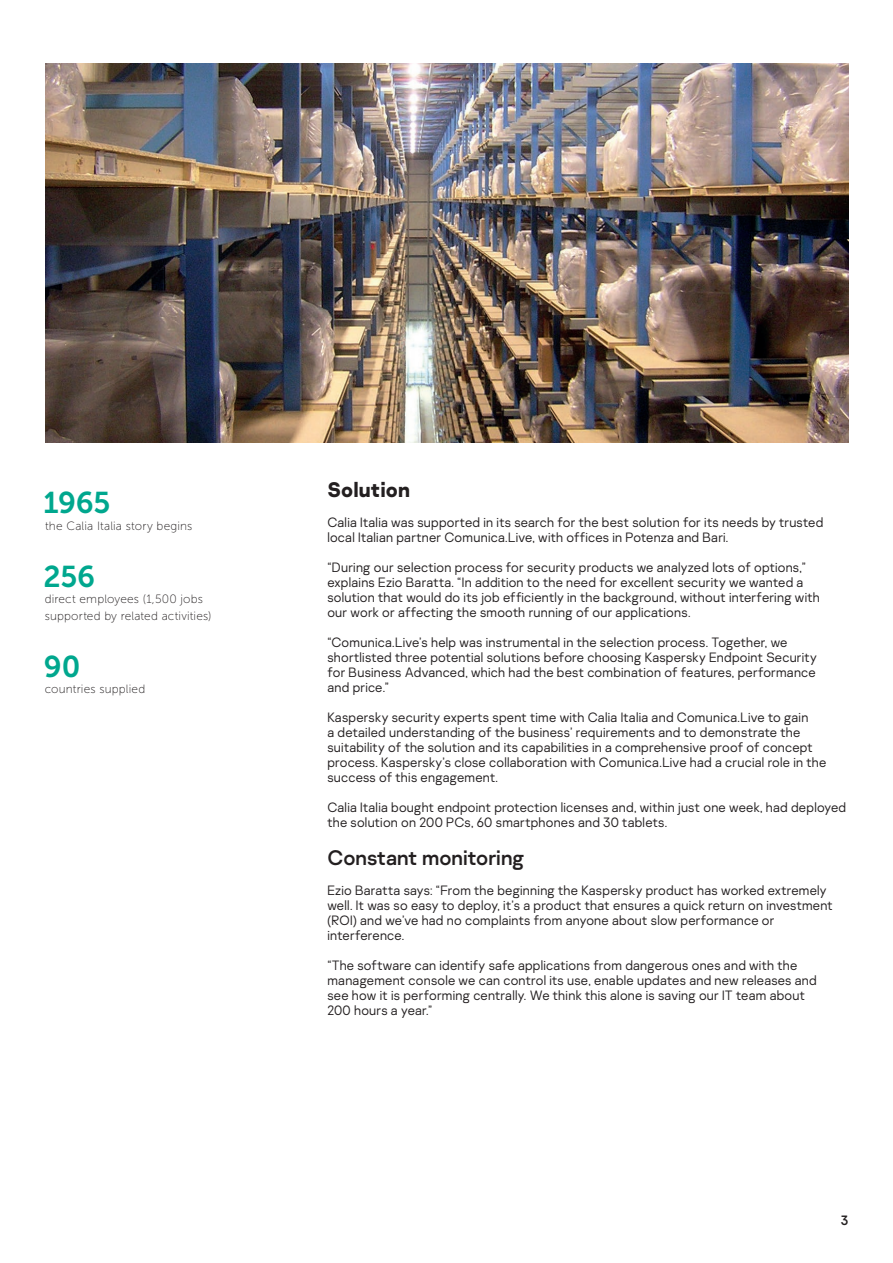
<style>
.page{position:relative;width:893px;height:1263px;background:#fff}
.page>*{position:absolute;margin:0;border:0;box-sizing:border-box;transform-origin:0 0}
.t1{font:30px "Museo Sans 700";letter-spacing:-.01em;color:#00a78e}
.t2{font:21px "Kaspersky Sans";color:#231f20}
.Body{font:700 21px "Kaspersky Sans";letter-spacing:.005em;color:#231f20}
.Body-2{font:300 13.5px/15px "Kaspersky Sans";letter-spacing:.02em;color:#231f20}
.t3{font:13.5px "Kaspersky Sans";color:#231f20}
.t4{font:12px/16.5px "Museo Sans 100";letter-spacing:.015em;color:#231f20}
</style>
<div class="page">
<img style="left:45px;top:63px;width:803px;height:380px">
<h2 class="t1" style="left:43px;top:486px;width:68px">1965</h2>
<h2 class="t4" style="left:45px;top:517px;width:149px">the Calia Italia story begins</h2>
<h2 class="t1" style="left:43px;top:560px;width:53px">256</h2>
<h2 class="t4" style="left:45px;top:591px;width:168px">direct employees (1,500 jobs supported by related activities)</h2>
<h2 class="t1" style="left:44px;top:650px;width:38px">90</h2>
<h2 class="t4" style="left:45px;top:681px;width:102px">countries supplied</h2>
<p class="Body" style="left:327px;top:477px;width:84px">Solution</p>
<p class="Body-2" style="left:327px;top:515px;width:497px">Calia Italia was supported in its search for the best solution for its needs by trusted local Italian partner Comunica.Live, with offices in Potenza and Bari.</p>
<p class="Body-2" style="left:327px;top:560px;width:494px">“During our selection process for security products we analyzed lots of options,” explains Ezio Baratta. “In addition to the need for excellent security we wanted a solution that would do its job efficiently in the background, without interfering with our work or affecting the smooth running of our applications.</p>
<p class="Body-2" style="left:327px;top:635px;width:491px">“Comunica.Live’s help was instrumental in the selection process. Together, we shortlisted three potential solutions before choosing Kaspersky Endpoint Security for Business Advanced, which had the best combination of features, performance and price.”</p>
<p class="Body-2" style="left:327px;top:710px;width:500px">Kaspersky security experts spent time with Calia Italia and Comunica.Live to gain<br>a detailed understanding of the business’ requirements and to demonstrate the suitability of the solution and its capabilities in a comprehensive proof of concept process. Kaspersky’s close collaboration with Comunica.Live had a crucial role in the success of this engagement.</p>
<p class="Body-2" style="left:327px;top:800px;width:520px">Calia Italia bought endpoint protection licenses and, within just one week, had deployed the solution on 200 PCs, 60 smartphones and 30 tablets.</p>
<p class="t2" style="left:327px;top:845px;width:198px">Constant monitoring</p>
<p class="Body-2" style="left:327px;top:883px;width:507px">Ezio Baratta says: “From the beginning the Kaspersky product has worked extremely well. It was so easy to deploy, it’s a product that ensures a quick return on investment (ROI) and we’ve had no complaints from anyone about slow performance or interference.</p>
<p class="Body-2" style="left:327px;top:958px;width:491px">“The software can identify safe applications from dangerous ones and with the management console we can control its use, enable updates and new releases and see how it is performing centrally. We think this alone is saving our IT team about 200 hours a year.”</p>
<p class="t3" style="left:841px;top:1212px;width:9px">3</p>
</div>
